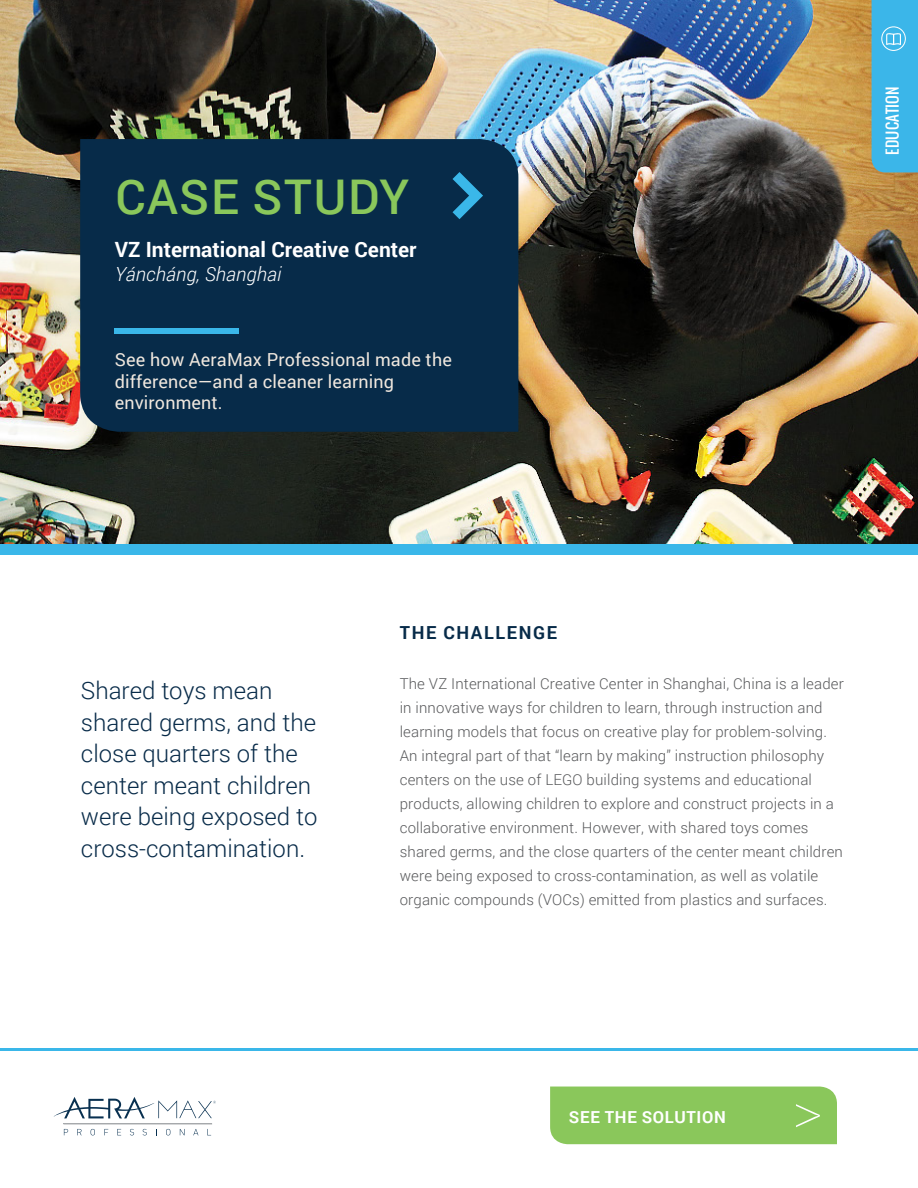
<style>
.page{position:relative;width:918px;height:1188px;background:#fff}
.page>*{position:absolute;margin:0;border:0;box-sizing:border-box;transform-origin:0 0}
.t1{font:100 58.5px "Roboto";color:#fff}
.t2{font:500 47.85px "Roboto";letter-spacing:.035em;color:#8ac75b}
.t3{font:300 24px/31.5px "Roboto";color:#082b49}
.t4{font:700 21px "Roboto";color:#fff}
.t5{font:italic 300 19.5px "Roboto";letter-spacing:.005em;color:#fff}
.t6{font:18px/21.6px "Roboto";letter-spacing:.01em;color:#efe7de}
.t7{font:700 18px "Roboto";letter-spacing:.095em;color:#072b49}
.t8{font:700 16.5px "Roboto";letter-spacing:.045em;color:#fff}
.t9{font:300 15px/24px "Roboto";letter-spacing:.01em;color:#58595b}
.t10{font:15px "Oswald";letter-spacing:.01em;color:#fff}
</style>
<div class="page">
<img style="left:0;top:0;width:918px;height:544px">
<div style="left:550px;top:1087px;width:287px;height:57px;background:#8ac75b"></div>
<hr style="left:0;top:1048px;width:918px;height:3px;background:#3ab7e9">
<div style="left:80px;top:139px;width:438px;height:293px;background:#072b49"></div>
<svg style="left:453px;top:172px;width:30px;height:47px"></svg>
<div style="left:115px;top:329px;width:124px;height:5px;background:#3ab7e9"></div>
<div style="left:0;top:544px;width:918px;height:11px;background:#3ab7e9"></div>
<hr style="left:63px;top:1124px;width:149px;height:1px;background:#a6a9ac">
<svg style="left:64px;top:1129px;width:4px;height:6px"></svg>
<svg style="left:77px;top:1129px;width:5px;height:6px"></svg>
<svg style="left:91px;top:1129px;width:4px;height:6px"></svg>
<svg style="left:104px;top:1129px;width:4px;height:6px"></svg>
<svg style="left:117px;top:1129px;width:4px;height:6px"></svg>
<svg style="left:130px;top:1129px;width:4px;height:6px"></svg>
<svg style="left:143px;top:1129px;width:4px;height:6px"></svg>
<svg style="left:166px;top:1129px;width:4px;height:6px"></svg>
<svg style="left:180px;top:1129px;width:4px;height:6px"></svg>
<svg style="left:193px;top:1129px;width:5px;height:6px"></svg>
<svg style="left:54px;top:1097px;width:162px;height:21px"></svg>
<div style="left:872px;top:0;width:46px;height:172px;background:#3bb6e9"></div>
<h2 class="t2" style="left:116px;top:163px;width:295px">CASE STUDY</h2>
<h3 class="t4" style="left:115px;top:235px;width:303px">VZ International Creative Center</h3>
<h3 class="t5" style="left:115px;top:260px;width:168px">Yáncháng, Shanghai</h3>
<p class="t6" style="left:115px;top:348px;width:339px">See how AeraMax Professional made the difference—and a cleaner learning environment.</p>
<p class="t10" style="left:881px;top:155px;width:70px;rotate:-90deg">EDUCATION</p>
<h3 class="t3" style="left:81px;top:674px;width:238px">Shared toys mean shared germs, and the close quarters of the center meant children were being exposed to cross-contamination.</h3>
<p class="t7" style="left:400px;top:619px;width:159px">THE CHALLENGE</p>
<p class="t9" style="left:400px;top:672px;width:446px">The VZ International Creative Center in Shanghai, China is a leader in innovative ways for children to learn, through instruction and learning models that focus on creative play for problem-solving.<br>An integral part of that “learn by making” instruction philosophy centers on the use of LEGO building systems and educational products, allowing children to explore and construct projects in a collaborative environment. However, with shared toys comes shared germs, and the close quarters of the center meant children were being exposed to cross-contamination, as well as volatile organic compounds (VOCs) emitted from plastics and surfaces.</p>
<p class="t8" style="left:569px;top:1105px;width:158px">SEE THE SOLUTION</p>
<h1 class="t1" style="left:793px;top:1070px;width:32px">&gt;</h1>
</div>
